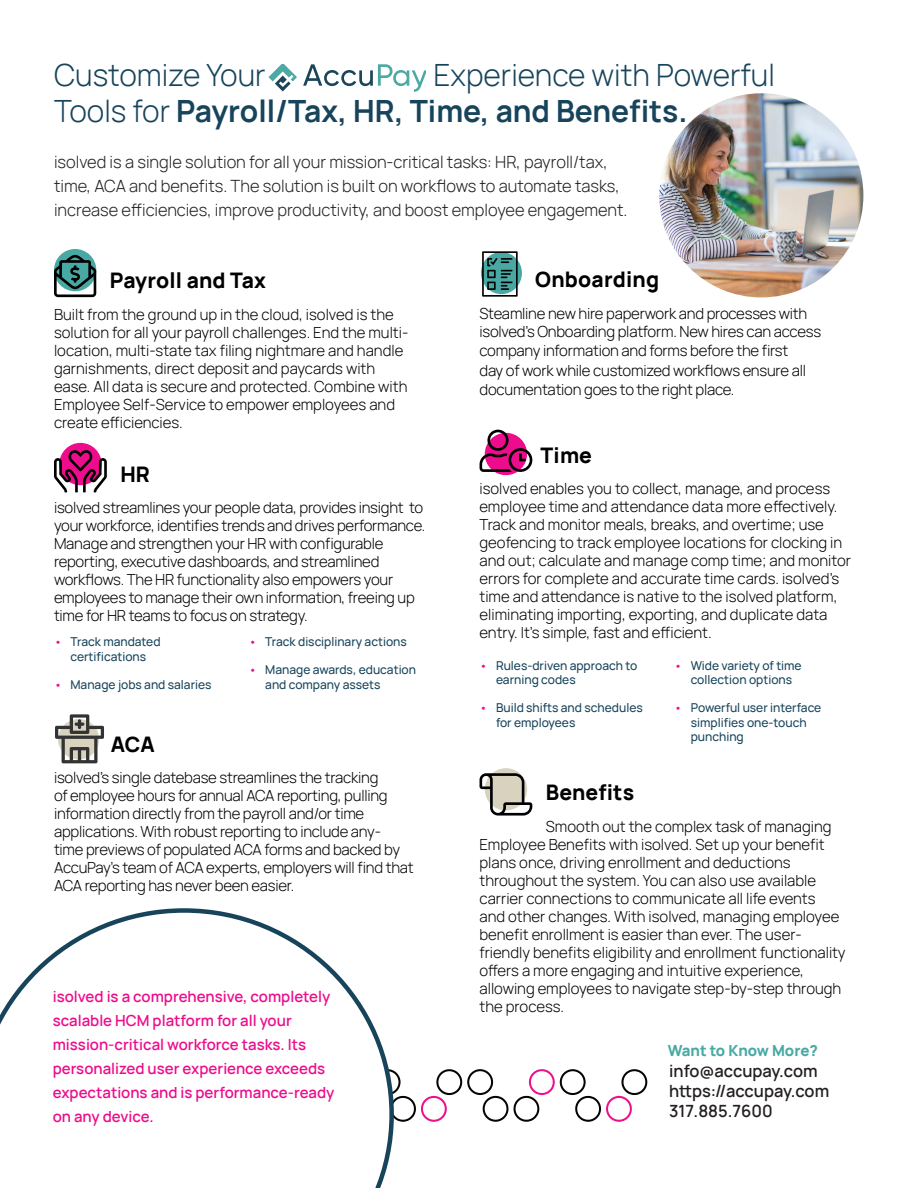
<style>
.page{position:relative;width:918px;height:1188px;background:#fff}
.page>*{position:absolute;margin:0;border:0;box-sizing:border-box;transform-origin:0 0}
.t1{font:700 30px/36px "Manrope";color:#17445b}
.t2{font:300 30px "Manrope";color:#17445b}
.t3{font:800 21px "Manrope";letter-spacing:.01em;color:#000001}
.t4{font:300 16.5px/24px "Manrope";color:#231f20}
.t5{font:600 16.5px/19.8px "Manrope";color:#231f20}
.t6{font:300 15px/18px "Manrope";letter-spacing:-.015em;color:#000001}
.t7{font:600 15px/24px "Manrope";color:#ed0c8c}
.t8{font:800 15px "Manrope";letter-spacing:-.005em;color:#48a9a4}
.t9{font:500 12px/14.4px "Manrope";color:#17445b}
.s1{font-weight:300}
.s2{color:#ed0c8c}
</style>
<div class="page">
<svg style="left:55px;top:714px;width:49px;height:49px"></svg>
<div style="left:481px;top:252px;width:41px;height:42px;background:#48a9a4;border-radius:50%"></div>
<img style="left:659px;top:93px;width:204px;height:204px;border-radius:102px">
<svg style="left:394px;top:1069px;width:254px;height:53px"></svg>
<div style="left:59px;top:443px;width:43px;height:42px;background:#ed0c8c;border-radius:50%"></div>
<svg style="left:54px;top:450px;width:53px;height:42px"></svg>
<div style="left:485px;top:433px;width:42px;height:42px;background:#ed0c8c;border-radius:50%"></div>
<svg style="left:480px;top:430px;width:52px;height:42px"></svg>
<div style="left:54px;top:249px;width:42px;height:42px;background:#48a9a4;border-radius:50%"></div>
<svg style="left:54px;top:255px;width:42px;height:42px"></svg>
<div style="left:485px;top:768px;width:42px;height:42px;background:#d8d2bf;border-radius:50%"></div>
<svg style="left:480px;top:773px;width:52px;height:43px"></svg>
<svg style="left:0;top:908px;width:394px;height:280px"></svg>
<svg style="left:303px;top:64px;width:123px;height:28px"></svg>
<svg style="left:268px;top:64px;width:29px;height:27px"></svg>
<svg style="left:482px;top:251px;width:36px;height:46px"></svg>
<h1 class="t1" style="left:54px;top:55px;width:722px;text-indent:380px"><span class="s1">Experience with Powerful<br>Tools for</span> Payroll/Tax, HR, Time, and Benefits.</h1>
<h1 class="t2" style="left:54px;top:53px;width:213px">Customize Your</h1>
<p class="t4" style="left:54px;top:149px;width:575px">isolved is a single solution for all your mission-critical tasks: HR, payroll/tax, time, ACA and benefits. The solution is built on workflows to automate tasks, increase efficiencies, improve productivity, and boost employee engagement.</p>
<h2 class="t3" style="left:110px;top:262px;width:158px">Payroll and Tax</h2>
<p class="t6" style="left:54px;top:304px;width:356px">Built from the ground up in the cloud, isolved is the solution for all your payroll challenges. End the multi&shy;location, multi-state tax filing nightmare and handle garnishments, direct deposit and paycards with ease. All data is secure and protected. Combine with Employee Self-Service to empower employees and create efficiencies.</p>
<h2 class="t3" style="left:120px;top:456px;width:31px">HR</h2>
<p class="t6" style="left:54px;top:498px;width:373px">isolved streamlines your people data, provides insight to your workforce, identifies trends and drives performance.<br>Manage and strengthen your HR with configurable reporting, executive dashboards, and streamlined workflows. The HR functionality also empowers your employees to manage their own information, freeing up time for HR teams to focus on strategy.</p>
<p class="t9" style="left:54px;top:634px;width:108px;text-align:center"><span class="s2">•</span> Track mandated certifications</p>
<p class="t9" style="left:54px;top:676px;width:159px"><span class="s2">•</span> Manage jobs and salaries</p>
<p class="t9" style="left:249px;top:634px;width:160px"><span class="s2">•</span> Track disciplinary actions</p>
<p class="t9" style="left:265px;top:662px;width:152px;text-indent:-16px"><span class="s2">•</span> Manage awards, education and company assets</p>
<h2 class="t3" style="left:111px;top:726px;width:45px">ACA</h2>
<p class="t6" style="left:54px;top:768px;width:361px">isolved’s single datebase streamlines the tracking<br>of employee hours for annual ACA reporting, pulling information directly from the payroll and/or time applications. With robust reporting to include any&shy;time previews of populated ACA forms and backed by AccuPay’s team of ACA experts, employers will find that ACA reporting has never been easier.</p>
<p class="t7" style="left:53px;top:983px;width:283px">isolved is a comprehensive, completely scalable HCM platform for all your mission-critical workforce tasks. Its personalized user experience exceeds expectations and is performance-ready on any device.</p>
<h2 class="t3" style="left:535px;top:262px;width:125px">Onboarding</h2>
<p class="t6" style="left:480px;top:304px;width:343px">Steamline new hire paperwork and processes with isolved’s Onboarding platform. New hires can access</p>
<p class="t6" style="left:480px;top:340px;width:328px;line-height:19.5px">company information and forms before the first day of work while customized workflows ensure all documentation goes to the right place.</p>
<h2 class="t3" style="left:541px;top:437px;width:53px">Time</h2>
<p class="t6" style="left:480px;top:479px;width:373px">isolved enables you to collect, manage, and process employee time and attendance data more effectively.<br>Track and monitor meals, breaks, and overtime; use geofencing to track employee locations for clocking in and out; calculate and manage comp time; and monitor errors for complete and accurate time cards. isolved’s time and attendance is native to the isolved platform, eliminating importing, exporting, and duplicate data entry. It’s simple, fast and efficient.</p>
<p class="t9" style="left:496px;top:658px;width:143px;text-indent:-16px"><span class="s2">•</span> Rules-driven approach to earning codes</p>
<p class="t9" style="left:496px;top:700px;width:148px;text-indent:-16px"><span class="s2">•</span> Build shifts and schedules for employees</p>
<p class="t9" style="left:674px;top:658px;width:129px;text-align:center"><span class="s2">•</span> Wide variety of time collection options</p>
<p class="t9" style="left:691px;top:700px;width:132px;text-indent:-16px"><span class="s2">•</span> Powerful user interface simplifies one-touch punching</p>
<h2 class="t3" style="left:546px;top:775px;width:90px">Benefits</h2>
<p class="t6" style="left:480px;top:817px;width:368px;text-indent:66px">Smooth out the complex task of managing Employee Benefits with isolved. Set up your benefit plans once, driving enrollment and deductions throughout the system. You can also use available carrier connections to communicate all life events<br>and other changes. With isolved, managing employee benefit enrollment is easier than ever. The user&shy;friendly benefits eligibility and enrollment functionality offers a more engaging and intuitive experience, allowing employees to navigate step-by-step through the process.</p>
<p class="t8" style="left:668px;top:1038px;width:152px">Want to Know More?</p>
<p class="t5" style="left:669px;top:1060px;width:162px">info@accupay.com https://accupay.com<br>317.885.7600</p>
</div>
